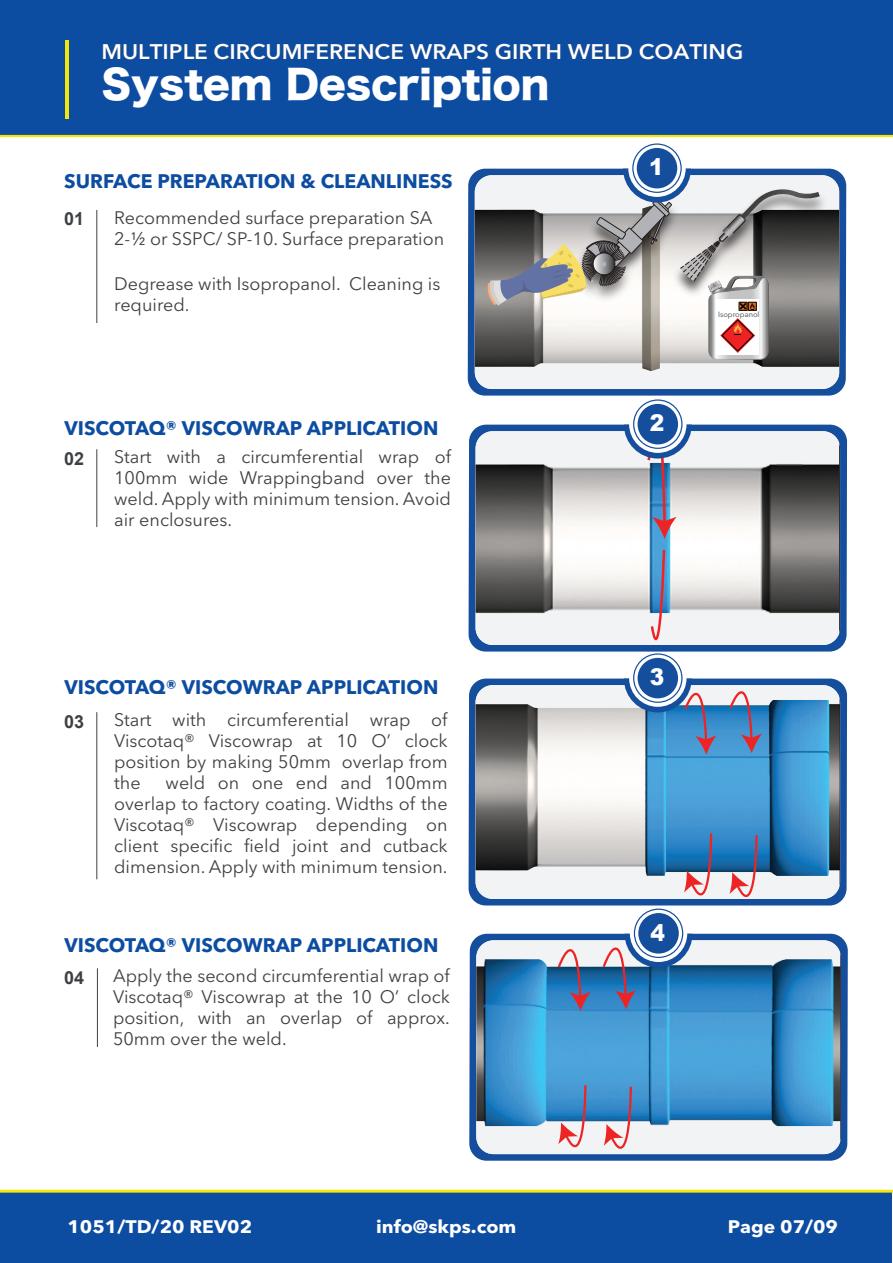
<style>
.page{position:relative;width:893px;height:1263px;background:#fff}
.page>*{position:absolute;margin:0;border:0;box-sizing:border-box;transform-origin:0 0}
.t1{font:39px "Hira Kaku Std W8";color:#fff}
.t2{font:900 23.1px "Arial";color:#fff;scale:.94 1}
.t3{font:600 21px "Avenir Next LT Pro";color:#fff;scale:1.07 1}
.t4{font:700 19.5px "Avenir Next LT Pro";color:#0d4da1}
.t5{font:18px/21px "Avenir Next LT Pro";color:#3e4144;text-align:justify}
.t6{font:700 18px "Avenir Next LT Pro";color:#fff;scale:1.07 1}
.t7{font:700 18px "Arial";color:#3e4144}
.t8{font:7.5px "Avenir Next LT Pro";color:#3e4144}
</style>
<div class="page">
<svg style="left:469px;top:934px;width:379px;height:227px;background:#295da4"></svg>
<svg style="left:476px;top:940px;width:365px;height:214px"></svg>
<svg style="left:604px;top:1084px;width:29px;height:70px"></svg>
<svg style="left:558px;top:1083px;width:30px;height:71px"></svg>
<svg style="left:556px;top:940px;width:35px;height:71px"></svg>
<svg style="left:601px;top:934px;width:91px;height:75px;background:#4e81b3"></svg>
<svg style="left:630px;top:904px;width:57px;height:58px"></svg>
<div style="left:638px;top:913px;width:41px;height:40px;background:#154e9c;border-radius:50%"></div>
<div style="left:634px;top:908px;width:49px;height:50px;border:1px solid #154e9c;border-radius:50%"></div>
<hr style="left:97px;top:968px;width:1px;height:79px;background:#3f4144">
<svg style="left:469px;top:678px;width:378px;height:227px;background:#265aa2"></svg>
<svg style="left:476px;top:685px;width:364px;height:214px"></svg>
<svg style="left:729px;top:833px;width:30px;height:66px"></svg>
<svg style="left:684px;top:831px;width:29px;height:68px"></svg>
<svg style="left:727px;top:685px;width:35px;height:68px"></svg>
<svg style="left:624px;top:678px;width:93px;height:77px"></svg>
<svg style="left:629px;top:649px;width:57px;height:58px"></svg>
<div style="left:638px;top:658px;width:40px;height:40px;background:#154e9c;border-radius:50%"></div>
<div style="left:633px;top:653px;width:49px;height:50px;border:1px solid #154e9c;border-radius:50%"></div>
<svg style="left:469px;top:425px;width:378px;height:226px;background:#2156a0"></svg>
<svg style="left:476px;top:431px;width:364px;height:214px"></svg>
<svg style="left:649px;top:547px;width:17px;height:98px"></svg>
<svg style="left:624px;top:425px;width:68px;height:114px"></svg>
<svg style="left:629px;top:395px;width:57px;height:58px"></svg>
<div style="left:638px;top:404px;width:40px;height:40px;background:#154e9c;border-radius:50%"></div>
<div style="left:633px;top:399px;width:49px;height:50px;border:1px solid #154e9c;border-radius:50%"></div>
<hr style="left:96px;top:210px;width:1px;height:113px;background:#3f4144">
<hr style="left:96px;top:449px;width:1px;height:78px;background:#3f4144">
<hr style="left:96px;top:712px;width:1px;height:167px;background:#3f4144">
<div style="left:0;top:0;width:893px;height:136px;background:#0d4da1"></div>
<hr style="left:65px;top:40px;width:3px;height:79px;background:#f4e609">
<hr style="left:0;top:135px;width:893px;height:2px;background:#f4e609">
<svg style="left:468px;top:169px;width:378px;height:227px;background:#2a5da3"></svg>
<svg style="left:475px;top:175px;width:364px;height:214px"></svg>
<img style="left:820px;top:175px;width:19px;height:153px">
<svg style="left:628px;top:139px;width:58px;height:58px"></svg>
<div style="left:637px;top:148px;width:40px;height:40px;background:#154e9c;border-radius:50%"></div>
<div style="left:632px;top:143px;width:50px;height:50px;border:1px solid #154e9c;border-radius:50%"></div>
<svg style="left:487px;top:169px;width:333px;height:191px"></svg>
<div style="left:0;top:1190px;width:892px;height:73px;background:#0d4da1"></div>
<svg style="left:0;top:1189px;width:893px;height:4px;background:#e1dc41"></svg>
<p class="t3" style="left:101px;top:39px;width:602px">MULTIPLE CIRCUMFERENCE WRAPS GIRTH WELD COATING</p>
<h1 class="t1" style="left:101px;top:62px;width:449px">System Description</h1>
<p class="t4" style="left:64px;top:169px;width:390px">SURFACE PREPARATION &amp; CLEANLINESS</p>
<p class="t7" style="left:64px;top:206px;width:22px">01</p>
<p class="t5" style="left:114px;top:207px;width:331px">Recommended surface preparation SA<br>2-½ or SSPC/ SP-10. Surface preparation</p>
<p class="t5" style="left:114px;top:273px;width:328px">Degrease with Isopropanol. Cleaning is required.</p>
<p class="t4" style="left:65px;top:416px;width:375px">VISCOTAQ® VISCOWRAP APPLICATION</p>
<p class="t7" style="left:64px;top:446px;width:22px">02</p>
<p class="t5" style="left:114px;top:446px;width:338px">Start with a circumferential wrap of 100mm wide Wrappingband over the weld. Apply with minimum tension. Avoid air enclosures.</p>
<p class="t4" style="left:65px;top:675px;width:375px">VISCOTAQ® VISCOWRAP APPLICATION</p>
<p class="t7" style="left:64px;top:708px;width:22px">03</p>
<p class="t5" style="left:114px;top:709px;width:335px">Start with circumferential wrap of Viscotaq® Viscowrap at 10 O’ clock position by making 50mm overlap from the</p>
<p class="t5" style="left:114px;top:772px;width:335px;text-indent:51px">weld on one end and 100mm overlap to factory coating. Widths of the Viscotaq® Viscowrap depending on client specific field joint and cutback dimension. Apply with minimum tension.</p>
<p class="t4" style="left:65px;top:933px;width:375px">VISCOTAQ® VISCOWRAP APPLICATION</p>
<p class="t7" style="left:64px;top:965px;width:22px">04</p>
<p class="t5" style="left:113px;top:965px;width:338px">Apply the second circumferential wrap of Viscotaq® Viscowrap at the 10 O’ clock position, with an overlap of approx.<br>50mm over the weld.</p>
<p class="t2" style="left:649px;top:150px;width:17px">1</p>
<p class="t2" style="left:650px;top:406px;width:17px">2</p>
<p class="t8" style="left:718px;top:310px;width:43px">Isopropanol</p>
<p class="t2" style="left:650px;top:660px;width:17px">3</p>
<p class="t2" style="left:651px;top:915px;width:17px">4</p>
<p class="t6" style="left:67px;top:1215px;width:174px">1051/TD/20 REV02</p>
<p class="t6" style="left:376px;top:1215px;width:133px">info@skps.com</p>
<p class="t6" style="left:728px;top:1215px;width:105px">Page 07/09</p>
</div>
